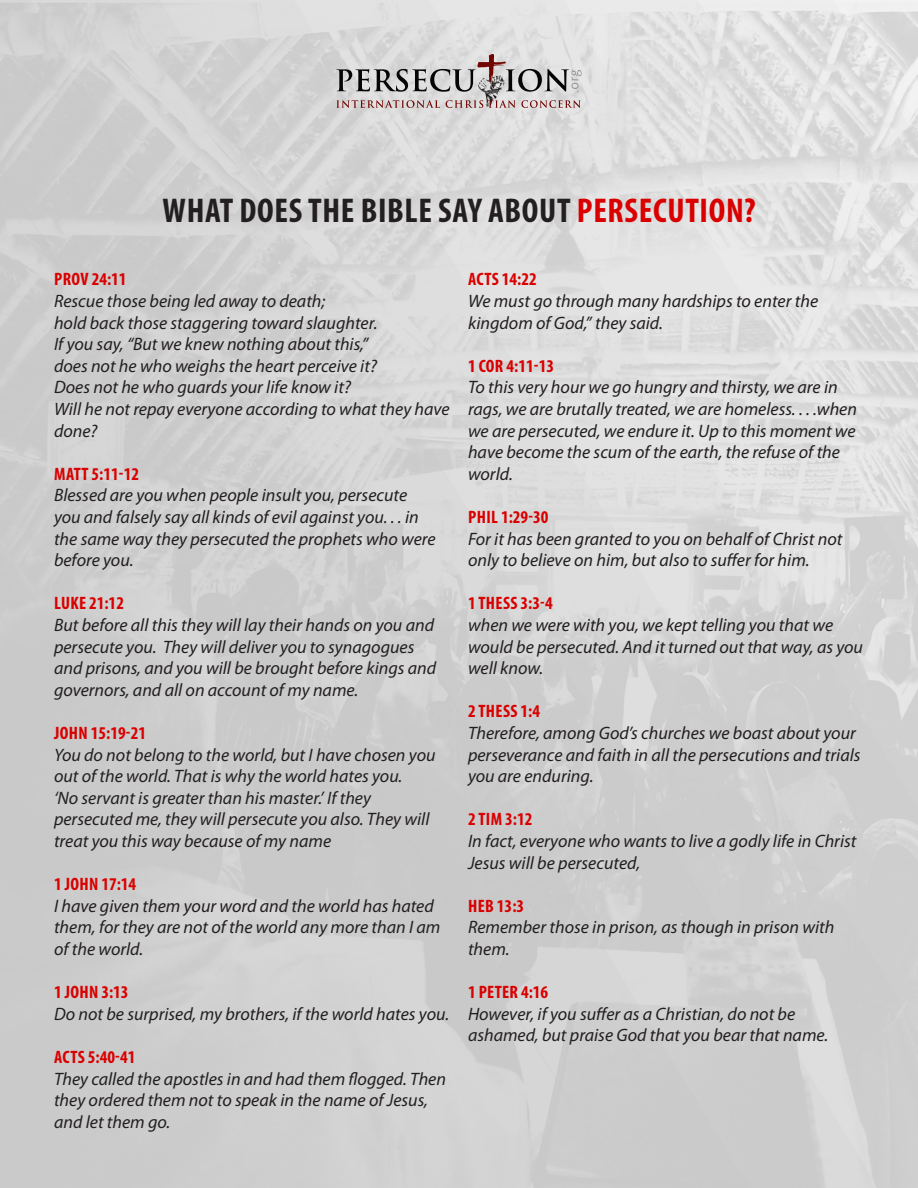
<style>
.page{position:relative;width:918px;height:1188px;background:#fff}
.page>*{position:absolute;margin:0;border:0;box-sizing:border-box;transform-origin:0 0}
.t1{font:700 condensed 34.5px "Myriad Pro";letter-spacing:.02em;color:#231f20}
.t2{font:italic 18px/21.6px "Myriad Pro";color:#231f20}
.t3{font:700 condensed 18px "Myriad Pro";letter-spacing:.02em;color:#da0000}
.s1{color:#da0000}
</style>
<div class="page">
<img style="left:0;top:0;width:918px;height:1188px">
<svg style="left:336px;top:54px;width:246px;height:54px"></svg>
<p class="t1" style="left:163px;top:189px;width:595px">WHAT DOES THE BIBLE SAY ABOUT <span class="s1">PERSECUTION?</span></p>
<p class="t3" style="left:54px;top:268px;width:74px">PROV 24:11</p>
<p class="t2" style="left:54px;top:290px;width:273px">Rescue those being led away to death;</p>
<p class="t2" style="left:54px;top:311px;width:325px">hold back those staggering toward slaughter.</p>
<p class="t2" style="left:54px;top:333px;width:316px">If you say, “But we knew nothing about this,”</p>
<p class="t2" style="left:54px;top:355px;width:324px">does not he who weighs the heart perceive it?</p>
<p class="t2" style="left:54px;top:376px;width:298px">Does not he who guards your life know it?</p>
<p class="t2" style="left:54px;top:398px;width:397px">Will he not repay everyone according to what they have done?</p>
<p class="t3" style="left:54px;top:462px;width:86px">MATT 5:11-12</p>
<p class="t2" style="left:54px;top:484px;width:383px">Blessed are you when people insult you, persecute you and falsely say all kinds of evil against you. . . in the same way they persecuted the prophets who were before you.</p>
<p class="t3" style="left:54px;top:592px;width:71px">LUKE 21:12</p>
<p class="t2" style="left:54px;top:614px;width:384px">But before all this they will lay their hands on you and persecute you. They will deliver you to synagogues and prisons, and you will be brought before kings and governors, and all on account of my name.</p>
<p class="t3" style="left:54px;top:722px;width:93px">JOHN 15:19-21</p>
<p class="t2" style="left:54px;top:743px;width:383px">You do not belong to the world, but I have chosen you out of the world. That is why the world hates you.</p>
<p class="t2" style="left:54px;top:787px;width:377px">‘No servant is greater than his master.’ If they persecuted me, they will persecute you also. They will treat you this way because of my name</p>
<p class="t3" style="left:54px;top:873px;width:84px">1 JOHN 17:14</p>
<p class="t2" style="left:54px;top:895px;width:388px">I have given them your word and the world has hated them, for they are not of the world any more than I am of the world.</p>
<p class="t3" style="left:54px;top:981px;width:76px">1 JOHN 3:13</p>
<p class="t2" style="left:54px;top:1003px;width:397px">Do not be surprised, my brothers, if the world hates you.</p>
<p class="t3" style="left:54px;top:1046px;width:83px">ACTS 5:40-41</p>
<p class="t2" style="left:54px;top:1067px;width:394px">They called the apostles in and had them flogged. Then they ordered them not to speak in the name of Jesus, and let them go.</p>
<p class="t3" style="left:468px;top:268px;width:70px">ACTS 14:22</p>
<p class="t2" style="left:468px;top:290px;width:352px">We must go through many hardships to enter the kingdom of God,” they said.</p>
<p class="t3" style="left:468px;top:354px;width:88px">1 COR 4:11-13</p>
<p class="t2" style="left:468px;top:376px;width:391px">To this very hour we go hungry and thirsty, we are in rags, we are brutally treated, we are homeless. . . .when we are persecuted, we endure it. Up to this moment we have become the scum of the earth, the refuse of the world.</p>
<p class="t3" style="left:468px;top:506px;width:82px">PHIL 1:29-30</p>
<p class="t2" style="left:468px;top:527px;width:376px">For it has been granted to you on behalf of Christ not only to believe on him, but also to suffer for him.</p>
<p class="t3" style="left:468px;top:592px;width:86px">1 THESS 3:3-4</p>
<p class="t2" style="left:468px;top:614px;width:397px">when we were with you, we kept telling you that we would be persecuted. And it turned out that way, as you well know.</p>
<p class="t3" style="left:468px;top:700px;width:74px">2 THESS 1:4</p>
<p class="t2" style="left:468px;top:722px;width:394px">Therefore, among God’s churches we boast about your perseverance and faith in all the persecutions and trials you are enduring.</p>
<p class="t3" style="left:468px;top:808px;width:66px">2 TIM 3:12</p>
<p class="t2" style="left:468px;top:830px;width:390px">In fact, everyone who wants to live a godly life in Christ<br>Jesus will be persecuted,</p>
<p class="t3" style="left:468px;top:894px;width:58px">HEB 13:3</p>
<p class="t2" style="left:468px;top:916px;width:368px">Remember those in prison, as though in prison with them.</p>
<p class="t3" style="left:468px;top:981px;width:82px">1 PETER 4:16</p>
<p class="t2" style="left:468px;top:1003px;width:362px">However, if you suffer as a Christian, do not be ashamed, but praise God that you bear that name.</p>
</div>
